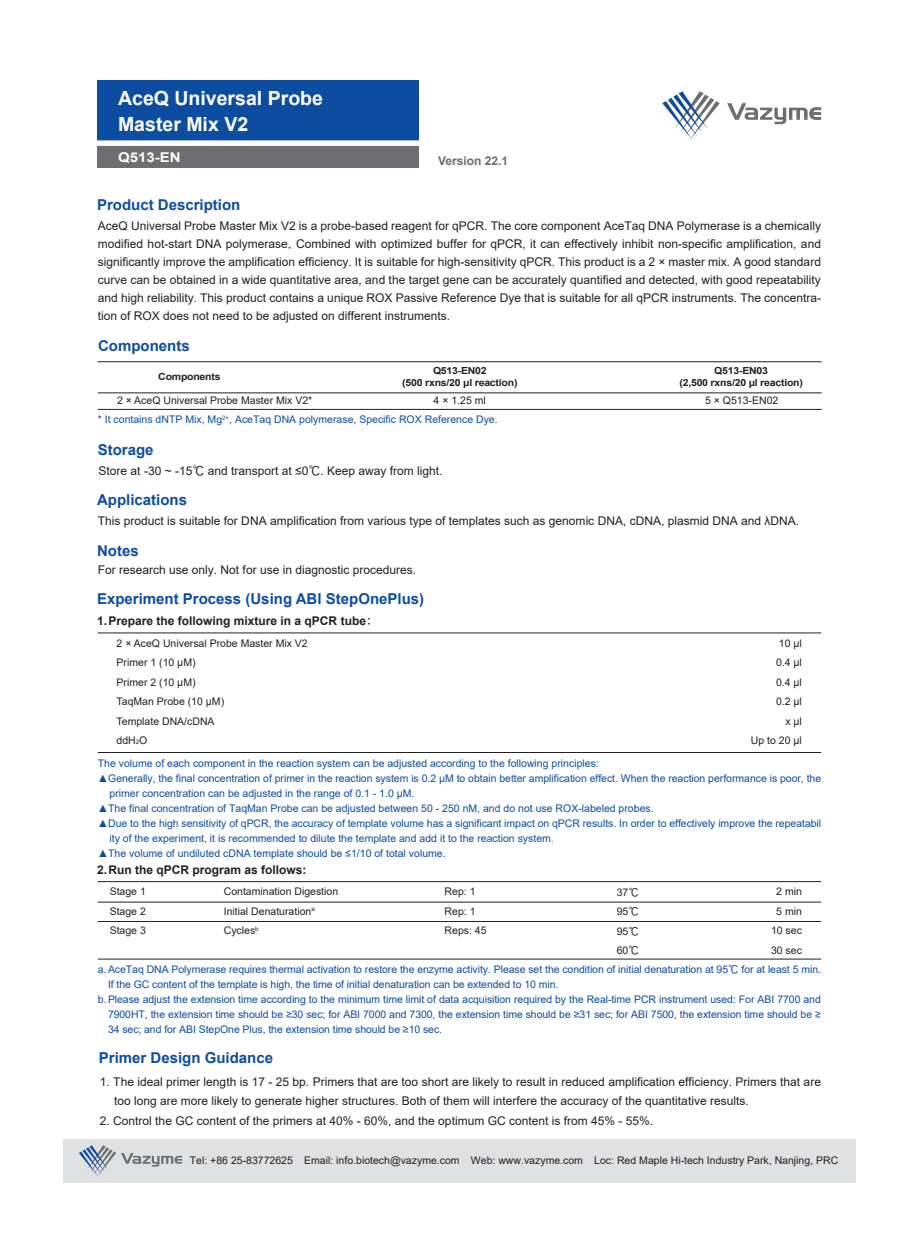
<style>
.page{position:relative;width:919px;height:1238px;background:#fff}
.page>*{position:absolute;margin:0;border:0;box-sizing:border-box;transform-origin:0 0}
.t1{font:700 19.5px/25.5px "Arial";color:#fff}
.t2{font:700 15px "Arial";color:#0d4da1}
.t3{font:700 13.5px "Arial";color:#fff;scale:1.11 1}
.t4{font:12px/18px "Arial";color:#231f20;text-align:justify}
.t5{font:700 12px "Arial";color:#231f20}
.t6{font:700 12px "Arial";color:#6c6d70}
.t7{font:10.5px/15px "Arial";letter-spacing:-.005em;color:#0d4da1}
.t8{font:10.5px/19.5px "Arial";color:#231f20}
.t9{font:700 9.75px/12px "Arial";letter-spacing:-.02em;color:#231f20;text-align:center;scale:1.08 1}
.s1{font-family:"FZLTHK GBK1 0"}
.s2{font-family:"FZLTHK GBK1 0";font-weight:400}
.s3{font-size:6.15px}
</style>
<div class="page">
<img style="left:98px;top:81px;width:320px;height:87px">
<svg style="left:662px;top:91px;width:57px;height:49px"></svg>
<svg style="left:727px;top:103px;width:94px;height:21px"></svg>
<hr style="left:98px;top:392px;width:723px;height:1px;background:#231f20">
<hr style="left:98px;top:409px;width:723px;height:1px;background:#231f20">
<hr style="left:98px;top:361px;width:723px;height:1px;background:#231f20">
<hr style="left:98px;top:752px;width:723px;height:1px;background:#231f20">
<hr style="left:98px;top:632px;width:723px;height:1px;background:#231f20">
<hr style="left:98px;top:958px;width:723px;height:1px;background:#231f20">
<hr style="left:98px;top:881px;width:723px;height:1px;background:#231f20">
<hr style="left:98px;top:901px;width:723px;height:1px;background:#231f20">
<hr style="left:98px;top:921px;width:723px;height:1px;background:#231f20">
<svg style="left:79px;top:1145px;width:103px;height:31px;background:#c4c8cf"></svg>
<h1 class="t1" style="left:118px;top:86px;width:206px">AceQ Universal Probe<br>Master Mix V2</h1>
<p class="t3" style="left:118px;top:148px;width:58px">Q513-EN</p>
<h2 class="t2" style="left:97px;top:194px;width:145px">Product Description</h2>
<p class="t6" style="left:438px;top:152px;width:72px">Version 22.1</p>
<p class="t4" style="left:98px;top:216px;width:724px">AceQ Universal Probe Master Mix V2 is a probe-based reagent for qPCR. The core component AceTaq DNA Polymerase is a chemically modified hot-start DNA polymerase<span class="s1">.</span> Combined with optimized buffer for qPCR, it can effectively inhibit non-specific amplification, and significantly improve the amplification efficiency. It is suitable for high-sensitivity qPCR. This product is a 2 × master mix. A good standard curve can be obtained in a wide quantitative area, and the target gene can be accurately quantified and detected, with good repeatability and high reliability. This product contains a unique ROX Passive Reference Dye that is suitable for all qPCR instruments. The concentra&shy;tion of ROX does not need to be adjusted on different instruments.</p>
<h2 class="t2" style="left:98px;top:335px;width:93px">Components</h2>
<p class="t9" style="left:158px;top:371px;width:59px">Components</p>
<p class="t9" style="left:402px;top:364px;width:108px">Q513-EN02<br>(500 rxns/20 μl reaction)</p>
<p class="t9" style="left:679px;top:364px;width:116px">Q513-EN03<br>(2,500 rxns/20 μl reaction)</p>
<p class="t8" style="left:117px;top:391px;width:197px">2 × AceQ Universal Probe Master Mix V2*</p>
<p class="t8" style="left:433px;top:391px;width:54px">4 × 1.25 ml</p>
<p class="t8" style="left:705px;top:391px;width:75px">5 × Q513-EN02</p>
<p class="t7" style="left:98px;top:412px;width:401px">* It contains dNTP Mix, Mg<sup>2+</sup>, AceTaq DNA polymerase, Specific ROX Reference Dye.</p>
<h2 class="t2" style="left:98px;top:439px;width:57px">Storage</h2>
<p class="t4" style="left:99px;top:462px;width:345px">Store at -30 ~ -15<span class="s1">℃</span> and transport at ≤0<span class="s1">℃</span>. Keep away from light.</p>
<h2 class="t2" style="left:97px;top:489px;width:92px">Applications</h2>
<p class="t4" style="left:98px;top:511px;width:702px">This product is suitable for DNA amplification from various type of templates such as genomic DNA, cDNA, plasmid DNA and λDNA.</p>
<h2 class="t2" style="left:97px;top:540px;width:43px">Notes</h2>
<p class="t4" style="left:98px;top:561px;width:320px">For research use only. Not for use in diagnostic procedures.</p>
<h2 class="t2" style="left:97px;top:588px;width:329px">Experiment Process (Using ABI StepOnePlus)</h2>
<p class="t5" style="left:97px;top:612px;width:282px">1. Prepare the following mixture in a qPCR tube<span class="s2">：</span></p>
<p class="t8" style="left:117px;top:633px;width:193px">2 × AceQ Universal Probe Master Mix V2<br>Primer 1 (10 μM)<br>Primer 2 (10 μM)<br>TaqMan Probe (10 μM)<br>Template DNA/cDNA<br>ddH<span class="s3">2</span>O</p>
<p class="t8" style="left:751px;top:633px;width:52px;text-align:right">10 μl<br>0.4 μl<br>0.4 μl<br>0.2 μl<br>x μl<br>Up to 20 μl</p>
<p class="t7" style="left:98px;top:755px;width:502px">The volume of each component in the reaction system can be adjusted according to the following principles:</p>
<p class="t7" style="left:109px;top:770px;width:713px;text-indent:-12px">▲Generally, the final concentration of primer in the reaction system is 0.2 μM to obtain better amplification effect. When the reaction performance is poor, the primer concentration can be adjusted in the range of 0.1 - 1.0 μM.</p>
<p class="t7" style="left:98px;top:800px;width:557px">▲The final concentration of TaqMan Probe can be adjusted between 50 - 250 nM, and do not use ROX-labeled probes.</p>
<p class="t7" style="left:109px;top:815px;width:713px;text-indent:-12px">▲Due to the high sensitivity of qPCR, the accuracy of template volume has a significant impact on qPCR results. In order to effectively improve the repeatabil ity of the experiment, it is recommended to dilute the template and add it to the reaction system.</p>
<p class="t7" style="left:98px;top:845px;width:349px">▲The volume of undiluted cDNA template should be ≤1/10 of total volume.</p>
<p class="t5" style="left:97px;top:861px;width:211px">2. Run the qPCR program as follows:</p>
<p class="t8" style="left:110px;top:881px;width:38px;text-align:justify">Stage 1<br>Stage 2<br>Stage 3</p>
<p class="t8" style="left:224px;top:881px;width:116px">Contamination Digestion<br>Initial Denaturation<sup>a<br></sup>Cycles<sup>b</sup></p>
<p class="t8" style="left:444px;top:881px;width:44px">Rep: 1<br>Rep: 1<br>Reps: 45</p>
<p class="t8" style="left:616px;top:882px;width:24px;text-align:justify">37<span class="s1">℃ </span>95<span class="s1">℃ </span>95<span class="s1">℃ </span>60<span class="s1">℃</span></p>
<p class="t8" style="left:776px;top:881px;width:27px">2 min</p>
<p class="t8" style="left:776px;top:901px;width:27px">5 min</p>
<p class="t8" style="left:771px;top:920px;width:32px">10 sec</p>
<p class="t8" style="left:771px;top:940px;width:32px">30 sec</p>
<p class="t7" style="left:98px;top:962px;width:724px">a.AceTaq DNA Polymerase requires thermal activation to restore the enzyme activity. Please set the condition of initial denaturation at 95<span class="s1">℃</span> for at least 5 min.</p>
<p class="t7" style="left:98px;top:992px;width:724px">b.Please adjust the extension time according to the minimum time limit of data acquisition required by the Real-time PCR instrument used: For ABI 7700 and</p>
<p class="t7" style="left:108px;top:977px;width:452px">If the GC content of the template is high, the time of initial denaturation can be extended to 10 min.</p>
<p class="t7" style="left:108px;top:1007px;width:714px">7900HT, the extension time should be ≥30 sec; for ABI 7000 and 7300, the extension time should be ≥31 sec; for ABI 7500, the extension time should be ≥<br>34 sec; and for ABI StepOne Plus, the extension time should be ≥10 sec.</p>
<h2 class="t2" style="left:99px;top:1047px;width:176px">Primer Design Guidance</h2>
<p class="t4" style="left:114px;top:1071px;width:708px;line-height:19.5px;text-indent:-14px">1. The ideal primer length is 17 - 25 bp. Primers that are too short are likely to result in reduced amplification efficiency. Primers that are too long are more likely to generate higher structures. Both of them will interfere the accuracy of the quantitative results.</p>
<p class="t4" style="left:100px;top:1111px;width:554px">2. Control the GC content of the primers at 40% - 60%, and the optimum GC content is from 45% - 55%.</p>
<p class="t8" style="left:190px;top:1150px;width:650px">Tel: +86 25-83772625 Email: info.biotech@vazyme.com Web: www.vazyme.com Loc: Red Maple Hi-tech Industry Park, Nanjing, PRC</p>
</div>
